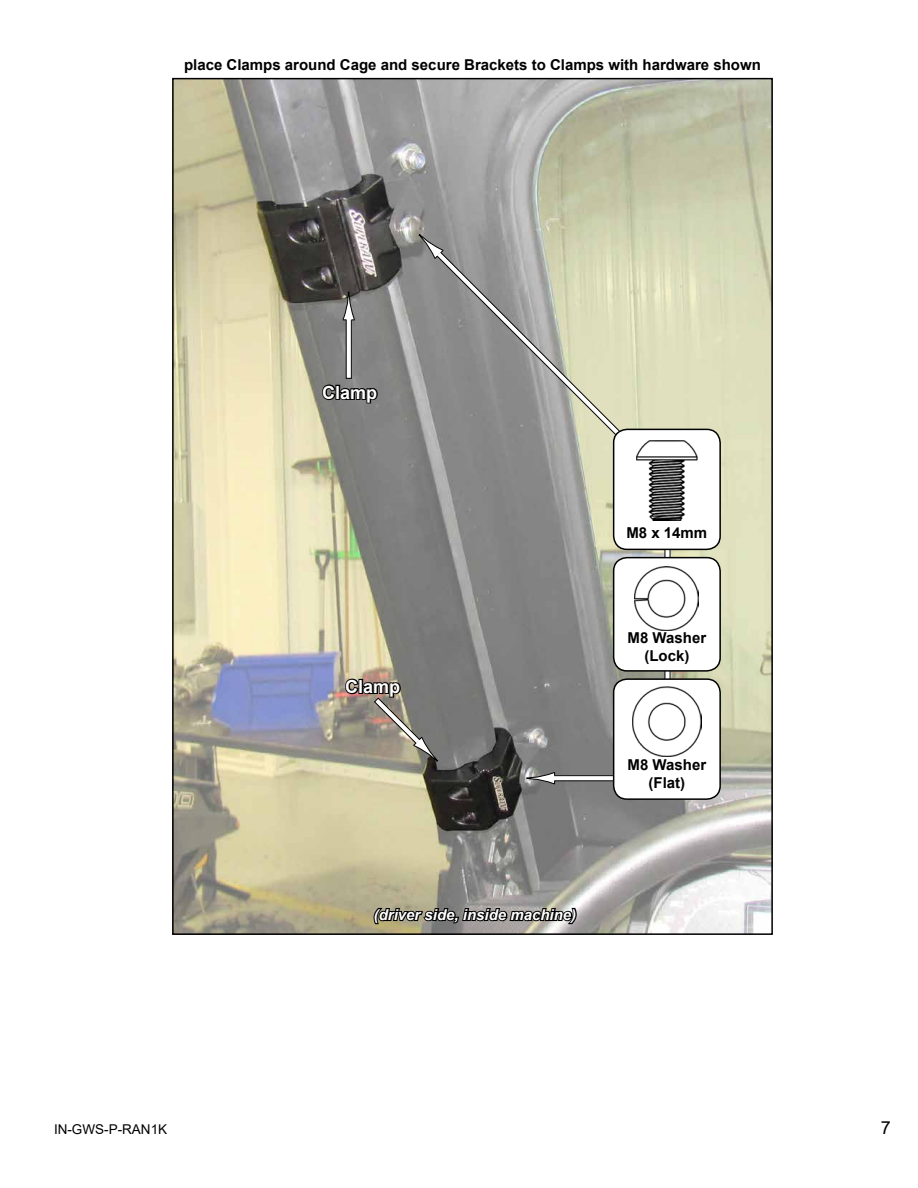
<style>
.page{position:relative;width:918px;height:1188px;background:#fff}
.page>*{position:absolute;margin:0;border:0;box-sizing:border-box;transform-origin:0 0}
.t1{font:700 18px "Arial";color:#fff}
.t2{font:18px "Arial";color:#000}
.t3{font:700 15px/18px "Arial";color:#000;text-align:center}
.t4{font:italic 700 15px "Arial";color:#fff}
.t5{font:13.5px "Arial";color:#000}
</style>
<div class="page">
<img style="left:175px;top:81px;width:595px;height:851px">
<div style="left:346px;top:320px;width:5px;height:58px;background:#fff"></div>
<div style="left:346px;top:319px;width:6px;height:60px;border:1px solid #000"></div>
<svg style="left:342px;top:292px;width:13px;height:29px"></svg>
<svg style="left:321px;top:380px;width:58px;height:25px"></svg>
<svg style="left:372px;top:907px;width:206px;height:18px;background:#524f49"></svg>
<svg style="left:344px;top:674px;width:94px;height:89px;background:#888279"></svg>
<svg style="left:667px;top:550px;width:1px;height:128px"></svg>
<svg style="left:436px;top:251px;width:223px;height:223px;background:#b1b1a3"></svg>
<svg style="left:418px;top:235px;width:26px;height:25px"></svg>
<div style="left:554px;top:776px;width:121px;height:5px;background:#fff"></div>
<div style="left:554px;top:775px;width:122px;height:6px;border:1px solid #000"></div>
<svg style="left:526px;top:772px;width:29px;height:13px"></svg>
<div style="left:614px;top:558px;width:106px;height:113px;background:#fff;border-radius:14px"></div>
<div style="left:613px;top:557px;width:108px;height:115px;border:2px solid #000;border-radius:14px"></div>
<img style="left:635px;top:566px;width:64px;height:64px">
<div style="left:614px;top:679px;width:106px;height:120px;background:#fff;border-radius:14px"></div>
<div style="left:613px;top:678px;width:108px;height:122px;border:2px solid #000;border-radius:14px"></div>
<img style="left:632px;top:687px;width:70px;height:69px">
<div style="left:614px;top:429px;width:106px;height:120px;background:#fff;border-radius:14px"></div>
<div style="left:613px;top:429px;width:108px;height:121px;border:2px solid #000;border-radius:14px"></div>
<img style="left:636px;top:440px;width:62px;height:80px">
<p class="t3" style="left:184px;top:55px;width:578px">place Clamps around Cage and secure Brackets to Clamps with hardware shown</p>
<p class="t1" style="left:322px;top:380px;width:57px">Clamp</p>
<p class="t1" style="left:345px;top:674px;width:57px">Clamp</p>
<p class="t4" style="left:374px;top:905px;width:204px">(driver side, inside machine)</p>
<p class="t3" style="left:626px;top:523px;width:82px">M8 x 14mm</p>
<p class="t3" style="left:628px;top:629px;width:80px">M8 Washer (Lock)</p>
<p class="t3" style="left:628px;top:756px;width:80px">M8 Washer (Flat)</p>
<p class="t5" style="left:54px;top:1120px;width:115px">IN-GWS-P-RAN1K</p>
<p class="t2" style="left:881px;top:1115px;width:12px">7</p>
</div>
